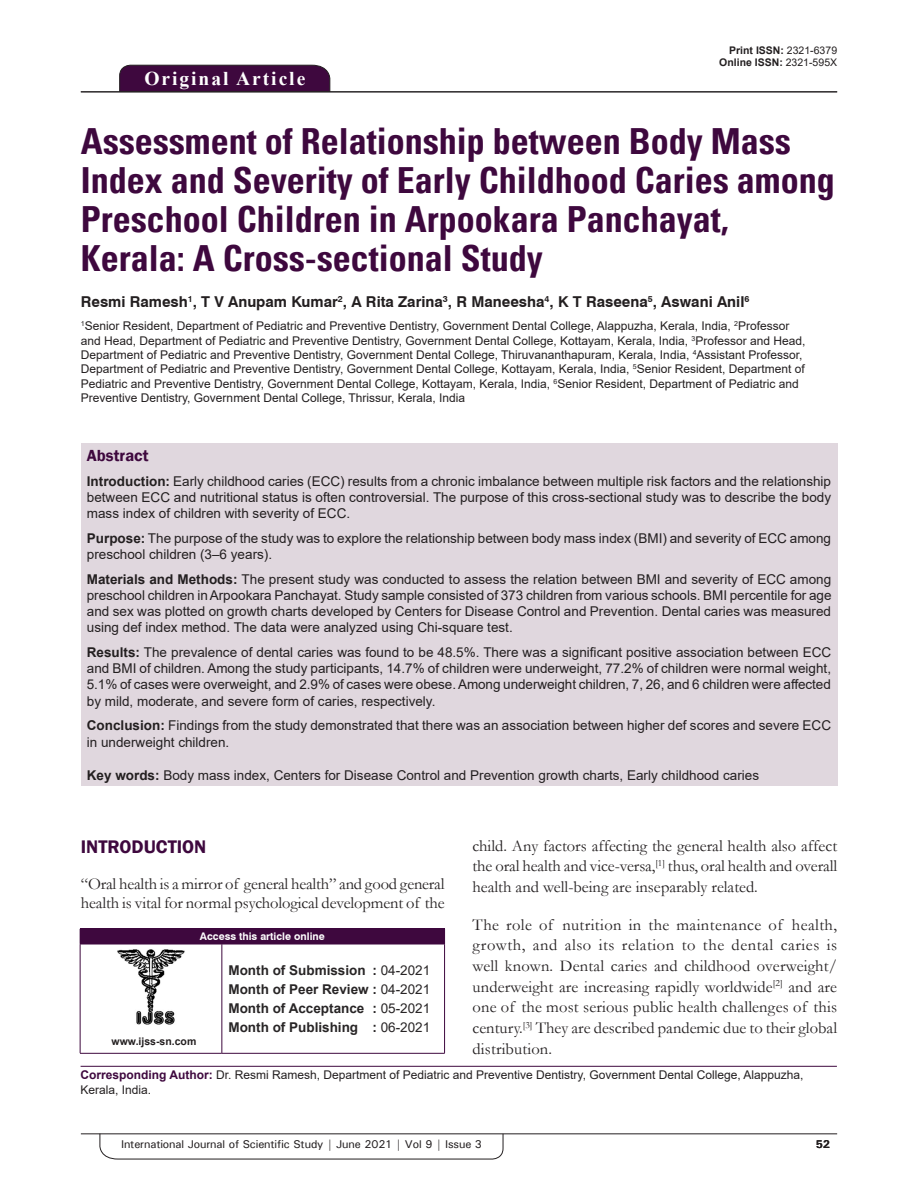
<style>
.page{position:relative;width:918px;height:1188px;background:#fff}
.page>*{position:absolute;margin:0;border:0;box-sizing:border-box;transform-origin:0 0}
.AT{font:700 condensed 36px/39px "Univers";color:#3e083e}
.AH{font:700 19.5px "Times New Roman";letter-spacing:.1em;color:#fff}
.t1{font:600 18.75px "Franklin Gothic";color:#3e083e}
.TX{font:16.5px/20.7px "Garamond";letter-spacing:-.005em;color:#231f20;text-align:justify}
.ABSH{font:600 16.5px "Franklin Gothic";color:#3e083e}
.AU{font:700 15px "Swiss 721 BT";color:#231f20}
.ABS{font:13.5px/16.2px "Arial";color:#231f20;text-align:justify}
.HIS{font:700 13.5px/18.8px "Arial";color:#282526;text-align:justify}
.KWD{font:13.5px "Arial";color:#231f20}
.AFF{font:12px/14.4px "Arial";color:#231f20}
.ADD{font:12px/14.4px "Arial";color:#231f20}
.t2{font:500 11.25px "Univers";letter-spacing:-.01em;color:#231f20}
.t3{font:700 11.25px "Univers";color:#231f20}
.DOI{font:700 10.5px "Arial";color:#231f20}
.AAO{font:700 10.5px "Swiss 721 BT";color:#fff}
.Web{font:700 10.5px "Arial";color:#231f20}
.s1{font-weight:400}
.s2{font-weight:700}
.s3{font-weight:700;color:#3e083e}
</style>
<div class="page">
<hr style="left:81px;top:1134px;width:756px;height:1px;background:#231f20">
<svg style="left:100px;top:1133px;width:403px;height:26px"></svg>
<div style="left:119px;top:65px;width:211px;height:26px;background:#3e083e"></div>
<hr style="left:81px;top:91px;width:756px;height:1px;background:#231f20">
<div style="left:81px;top:443px;width:756px;height:343px;background:#e0d7de"></div>
<div style="left:80px;top:929px;width:365px;height:15px;background:#3e083e"></div>
<hr style="left:80px;top:944px;width:142px;height:1px;background:#3e083e">
<hr style="left:80px;top:944px;width:1px;height:109px;background:#3e083e">
<hr style="left:222px;top:944px;width:223px;height:1px;background:#3e083e">
<hr style="left:222px;top:944px;width:1px;height:109px;background:#3e083e">
<hr style="left:444px;top:944px;width:1px;height:109px;background:#3e083e">
<hr style="left:222px;top:1053px;width:223px;height:1px;background:#3e083e">
<hr style="left:80px;top:1053px;width:142px;height:1px;background:#3e083e">
<img style="left:117px;top:949px;width:68px;height:76px">
<hr style="left:81px;top:1066px;width:756px;height:1px;background:#3e083e">
<p class="AH" style="left:144px;top:64px;width:162px">Original Article</p>
<p class="DOI" style="left:729px;top:42px;width:109px">Print ISSN: <span class="s1">2321-6379</span></p>
<p class="DOI" style="left:719px;top:55px;width:119px">Online ISSN: <span class="s1">2321-595X</span></p>
<p class="AT" style="left:81px;top:122px;width:755px">Assessment of Relationship between Body Mass Index and Severity of Early Childhood Caries among Preschool Children in Arpookara Panchayat, Kerala: A Cross-sectional Study</p>
<p class="AU" style="left:81px;top:293px;width:670px">Resmi Ramesh<sup>1</sup>, T V Anupam Kumar<sup>2</sup>, A Rita Zarina<sup>3</sup>, R Maneesha<sup>4</sup>, K T Raseena<sup>5</sup>, Aswani Anil<sup>6</sup></p>
<p class="AFF" style="left:81px;top:319px;width:726px"><sup>1</sup>Senior Resident, Department of Pediatric and Preventive Dentistry, Government Dental College, Alappuzha, Kerala, India, <sup>2</sup>Professor and Head, Department of Pediatric and Preventive Dentistry, Government Dental College, Kottayam, Kerala, India, <sup>3</sup>Professor and Head, Department of Pediatric and Preventive Dentistry, Government Dental College, Thiruvananthapuram, Kerala, India, <sup>4</sup>Assistant Professor, Department of Pediatric and Preventive Dentistry, Government Dental College, Kottayam, Kerala, India, <sup>5</sup>Senior Resident, Department of Pediatric and Preventive Dentistry, Government Dental College, Kottayam, Kerala, India, <sup>6</sup>Senior Resident, Department of Pediatric and Preventive Dentistry, Government Dental College, Thrissur, Kerala, India</p>
<p class="ABSH" style="left:87px;top:445px;width:63px">Abstract</p>
<p class="ABS" style="left:87px;top:473px;width:746px"><span class="s2">Introduction:</span> Early childhood caries (ECC) results from a chronic imbalance between multiple risk factors and the relationship between ECC and nutritional status is often controversial. The purpose of this cross-sectional study was to describe the body mass index of children with severity of ECC.</p>
<p class="ABS" style="left:87px;top:530px;width:746px"><span class="s2">Purpose:</span> The purpose of the study was to explore the relationship between body mass index (BMI) and severity of ECC among preschool children (3–6 years).</p>
<p class="ABS" style="left:87px;top:571px;width:746px"><span class="s2">Materials and Methods:</span> The present study was conducted to assess the relation between BMI and severity of ECC among preschool children in Arpookara Panchayat. Study sample consisted of 373 children from various schools. BMI percentile for age and sex was plotted on growth charts developed by Centers for Disease Control and Prevention. Dental caries was measured using def index method. The data were analyzed using Chi-square test.</p>
<p class="ABS" style="left:87px;top:644px;width:746px"><span class="s2">Results:</span> The prevalence of dental caries was found to be 48.5%. There was a significant positive association between ECC and BMI of children. Among the study participants, 14.7% of children were underweight, 77.2% of children were normal weight, 5.1% of cases were overweight, and 2.9% of cases were obese. Among underweight children, 7, 26, and 6 children were affected by mild, moderate, and severe form of caries, respectively.</p>
<p class="ABS" style="left:87px;top:717px;width:746px"><span class="s2">Conclusion:</span> Findings from the study demonstrated that there was an association between higher def scores and severe ECC in underweight children.</p>
<p class="KWD" style="left:87px;top:766px;width:674px"><span class="s2">Key words:</span> Body mass index, Centers for Disease Control and Prevention growth charts, Early childhood caries</p>
<p class="TX" style="left:473px;top:835px;width:366px">child. Any factors affecting the general health also affect the oral health and vice-versa,<sup>[1]</sup> thus, oral health and overall health and well-being are inseparably related.</p>
<p class="TX" style="left:473px;top:914px;width:366px">The role of nutrition in the maintenance of health, growth, and also its relation to the dental caries is well known. Dental caries and childhood overweight/ underweight are increasing rapidly worldwide<sup>[2]</sup> and are one of the most serious public health challenges of this century.<sup>[3]</sup> They are described pandemic due to their global distribution.</p>
<h1 class="t1" style="left:81px;top:835px;width:127px">INTRODUCTION</h1>
<p class="TX" style="left:81px;top:874px;width:365px;line-height:18.8px">“Oral health is a mirror of general health” and good general health is vital for normal psychological development of the</p>
<p class="AAO" style="left:200px;top:930px;width:126px">Access this article online</p>
<p class="HIS" style="left:228px;top:961px;width:203px">Month of Submission : <span class="s1">04-2021<br></span>Month of Peer Review : <span class="s1">04-2021<br></span>Month of Acceptance : <span class="s1">05-2021<br></span>Month of Publishing : <span class="s1">06-2021</span></p>
<p class="ADD" style="left:81px;top:1068px;width:724px"><span class="s3">Corresponding Author:</span> Dr. Resmi Ramesh, Department of Pediatric and Preventive Dentistry, Government Dental College, Alappuzha,<br>Kerala, India.</p>
<p class="Web" style="left:112px;top:1034px;width:86px">www.ijss-sn.com</p>
<p class="t2" style="left:121px;top:1137px;width:363px">International Journal of Scientific Study | June 2021 | Vol 9 | Issue 3</p>
<p class="t3" style="left:816px;top:1137px;width:16px">52</p>
</div>
